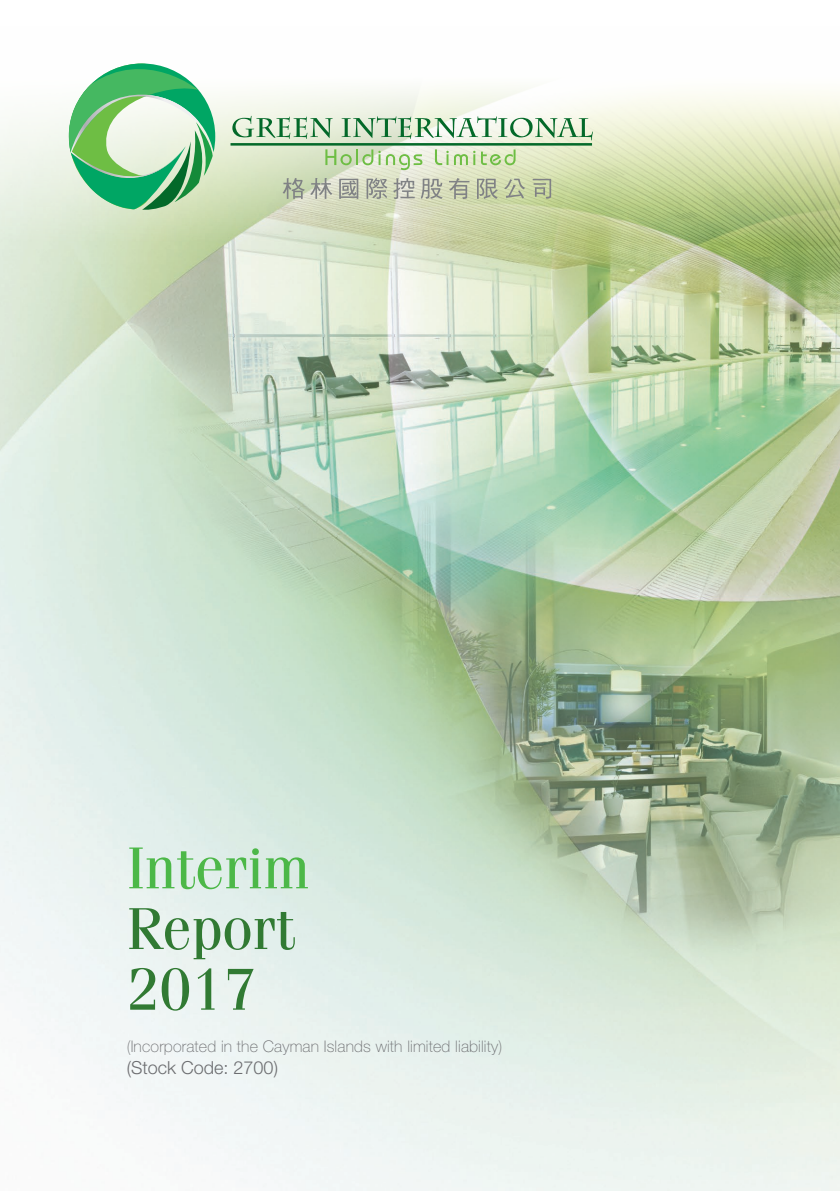
<style>
.page{position:relative;width:840px;height:1191px;background:#fff}
.page>*{position:absolute;margin:0;border:0;box-sizing:border-box;transform-origin:0 0}
.t1{font:59px/60.6px "Fenice Std";letter-spacing:-.01em;color:#317a33}
.t2{font:59px "Fenice Std";letter-spacing:-.01em;color:#4cb848}
.t3{font:300 18px "Helvetica Neue LT Std";color:#6c6d70}
.t4{font:100 16px "Helvetica Neue LT Std";letter-spacing:.01em;color:#6c6d70}
</style>
<div class="page">
<img style="left:0;top:87px;width:839px;height:1104px">
<svg style="left:64px;top:63px;width:151px;height:151px"></svg>
<svg style="left:282px;top:178px;width:22px;height:21px"></svg>
<svg style="left:310px;top:178px;width:22px;height:21px"></svg>
<svg style="left:339px;top:179px;width:19px;height:20px"></svg>
<svg style="left:366px;top:178px;width:21px;height:21px"></svg>
<svg style="left:393px;top:178px;width:21px;height:21px"></svg>
<svg style="left:420px;top:179px;width:22px;height:20px"></svg>
<svg style="left:449px;top:178px;width:20px;height:21px"></svg>
<svg style="left:476px;top:179px;width:21px;height:20px"></svg>
<svg style="left:504px;top:179px;width:20px;height:19px"></svg>
<svg style="left:532px;top:179px;width:19px;height:20px"></svg>
<svg style="left:232px;top:116px;width:100px;height:23px;background:#b2cfb1"></svg>
<svg style="left:341px;top:116px;width:251px;height:24px"></svg>
<svg style="left:325px;top:149px;width:97px;height:21px;background:#c8deb4"></svg>
<svg style="left:434px;top:149px;width:33px;height:16px"></svg>
<svg style="left:473px;top:149px;width:42px;height:16px"></svg>
<hr style="left:230px;top:143px;width:361px;height:3px;background:#036929">
<h1 class="t2" style="left:127px;top:832px;width:185px">Interim</h1>
<h1 class="t1" style="left:127px;top:897px;width:170px">Report<br>2017</h1>
<p class="t4" style="left:127px;top:1037px;width:377px">(Incorporated in the Cayman Islands with limited liability)</p>
<p class="t3" style="left:127px;top:1056px;width:153px">(Stock Code: 2700)</p>
</div>
